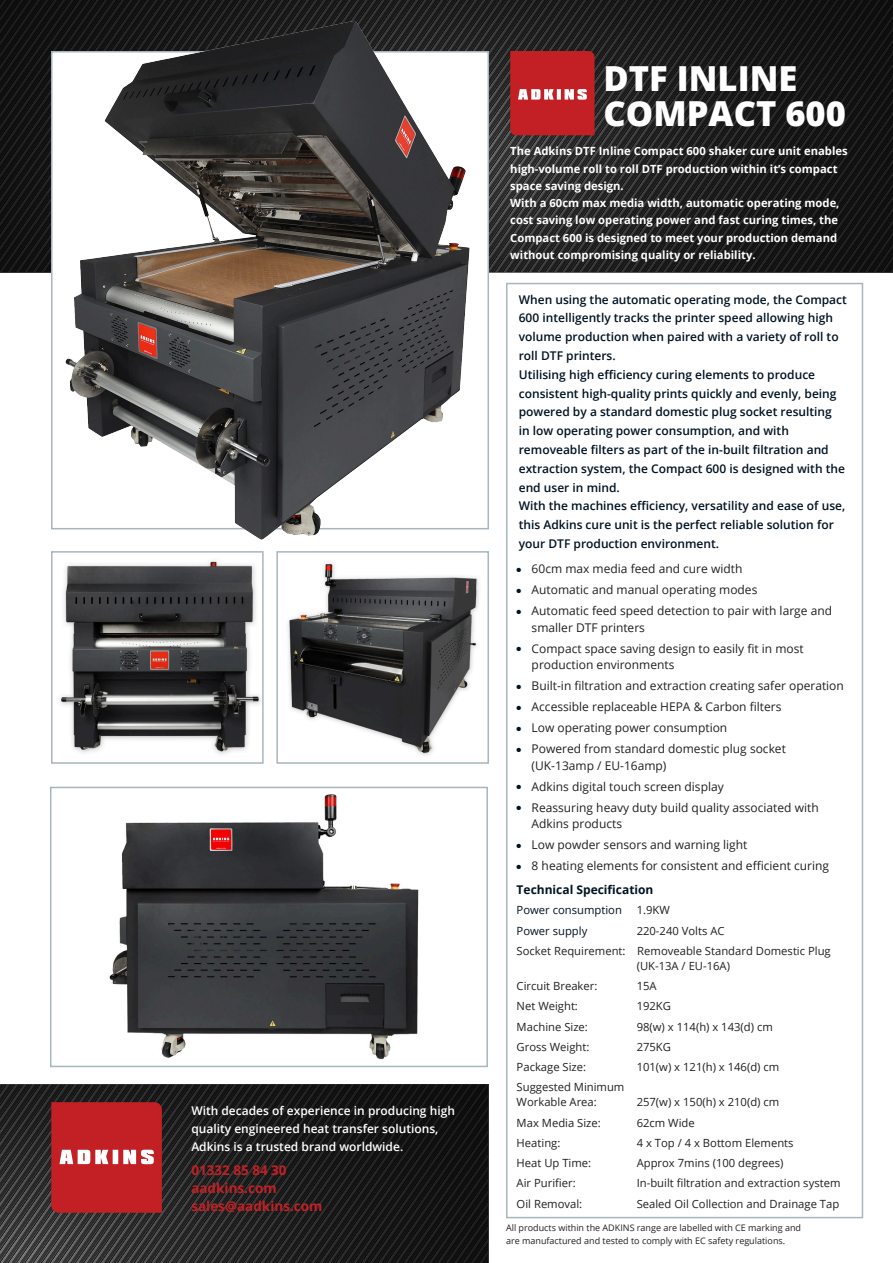
<style>
.page{position:relative;width:893px;height:1263px;background:#fff}
.page>*{position:absolute;margin:0;border:0;box-sizing:border-box;transform-origin:0 0}
.t1{font:800 34.5px/34.5px "Open Sans";color:#fff}
.t2{font:700 13.5px "Open Sans";color:#c32025}
.t3{font:600 12px/18.8px "Open Sans";color:#001322}
.t4{font:12px/16.5px "Open Sans";color:#231f20}
.t5{font:600 12px "Open Sans";color:#fff}
.t6{font:700 12px "Open Sans";color:#001322}
.t7{font:11.25px/15px "Open Sans";color:#231f20}
.t8{font:700 11.25px/17.2px "Open Sans";color:#fff}
.t9{font:11.25px "Open Sans";color:#001322}
.t10{font:9px "Open Sans";color:#231f20}
.s1{color:#001322}
</style>
<div class="page">
<svg style="left:0;top:0;width:893px;height:272px;background:#1e1e1e"></svg>
<img style="left:59px;top:560px;width:202px;height:194px">
<div style="left:51px;top:551px;width:213px;height:213px;border:2px solid #a7b6be"></div>
<img style="left:288px;top:562px;width:191px;height:194px">
<div style="left:276px;top:551px;width:213px;height:213px;border:2px solid #a7b6be"></div>
<div style="left:506px;top:283px;width:357px;height:935px;border:2px solid #a7b6be"></div>
<svg style="left:0;top:1084px;width:489px;height:179px;background:#382323"></svg>
<svg style="left:510px;top:51px;width:84px;height:84px;background:#c62e33"></svg>
<img style="left:109px;top:794px;width:310px;height:266px">
<div style="left:50px;top:787px;width:438px;height:280px;border:2px solid #a7b6be"></div>
<img style="left:18px;top:12px;width:491px;height:537px">
<p class="t5" style="left:191px;top:1102px;width:265px">With decades of experience in producing high</p>
<p class="t5" style="left:191px;top:1120px;width:249px">quality engineered heat transfer solutions,</p>
<p class="t5" style="left:191px;top:1138px;width:213px">Adkins is a trusted brand worldwide.</p>
<p class="t2" style="left:191px;top:1161px;width:97px">01332 85 84 30</p>
<p class="t2" style="left:191px;top:1179px;width:87px">aadkins.com</p>
<p class="t2" style="left:191px;top:1197px;width:133px">sales@aadkins.com</p>
<p class="t1" style="left:604px;top:60px;width:244px">DTF INLINE<br>COMPACT 600</p>
<p class="t8" style="left:510px;top:142px;width:339px">The Adkins DTF Inline Compact 600 shaker cure unit enables high-volume roll to roll DTF production within it’s compact space saving design.</p>
<p class="t8" style="left:510px;top:194px;width:331px">With a 60cm max media width, automatic operating mode, cost saving low operating power and fast curing times, the Compact 600 is designed to meet your production demand without compromising quality or reliability.</p>
<p class="t3" style="left:519px;top:290px;width:330px">When using the automatic operating mode, the Compact<br>600 intelligently tracks the printer speed allowing high</p>
<p class="t3" style="left:519px;top:327px;width:321px">volume production when paired with a variety of roll to roll DTF printers.</p>
<p class="t3" style="left:519px;top:365px;width:319px">Utilising high efficiency curing elements to produce consistent high-quality prints quickly and evenly, being powered by a standard domestic plug socket resulting</p>
<p class="t3" style="left:519px;top:421px;width:272px">in low operating power consumption, and with</p>
<p class="t3" style="left:519px;top:440px;width:328px">removeable filters as part of the in-built filtration and extraction system, the Compact 600 is designed with the end user in mind.</p>
<p class="t3" style="left:519px;top:496px;width:328px">With the machines efficiency, versatility and ease of use, this Adkins cure unit is the perfect reliable solution for your DTF production environment.</p>
<p class="t4" style="left:517px;top:560px;width:227px"><span class="s1">●</span> 60cm max media feed and cure width</p>
<p class="t4" style="left:517px;top:581px;width:242px"><span class="s1">●</span> Automatic and manual operating modes</p>
<p class="t4" style="left:532px;top:602px;width:302px;text-indent:-15px"><span class="s1">●</span> Automatic feed speed detection to pair with large and smaller DTF printers</p>
<p class="t4" style="left:517px;top:640px;width:289px"><span class="s1">●</span> Compact space saving design to easily fit in most</p>
<p class="t4" style="left:532px;top:656px;width:144px">production environments</p>
<p class="t4" style="left:517px;top:677px;width:329px"><span class="s1">●</span> Built-in filtration and extraction creating safer operation</p>
<p class="t4" style="left:517px;top:698px;width:266px"><span class="s1">●</span> Accessible replaceable HEPA &amp; Carbon filters</p>
<p class="t4" style="left:517px;top:719px;width:212px"><span class="s1">●</span> Low operating power consumption</p>
<p class="t4" style="left:517px;top:740px;width:271px"><span class="s1">●</span> Powered from standard domestic plug socket</p>
<p class="t4" style="left:532px;top:757px;width:136px">(UK-13amp / EU-16amp)</p>
<p class="t4" style="left:517px;top:778px;width:209px"><span class="s1">●</span> Adkins digital touch screen display</p>
<p class="t4" style="left:517px;top:799px;width:304px"><span class="s1">●</span> Reassuring heavy duty build quality associated with</p>
<p class="t4" style="left:532px;top:815px;width:92px">Adkins products</p>
<p class="t4" style="left:517px;top:836px;width:232px"><span class="s1">●</span> Low powder sensors and warning light</p>
<p class="t4" style="left:517px;top:857px;width:314px"><span class="s1">●</span> 8 heating elements for consistent and efficient curing</p>
<p class="t6" style="left:517px;top:881px;width:138px">Technical Specification</p>
<p class="t9" style="left:517px;top:902px;width:107px">Power consumption</p>
<p class="t7" style="left:637px;top:902px;width:35px">1.9KW</p>
<p class="t9" style="left:517px;top:923px;width:72px">Power supply</p>
<p class="t7" style="left:637px;top:923px;width:89px">220-240 Volts AC</p>
<p class="t7" style="left:637px;top:943px;width:196px;text-indent:-120px">Socket Requirement: Removeable Standard Domestic Plug (UK-13A / EU-16A)</p>
<p class="t7" style="left:517px;top:978px;width:82px">Circuit Breaker:</p>
<p class="t7" style="left:637px;top:978px;width:21px">15A</p>
<p class="t7" style="left:517px;top:998px;width:63px">Net Weight:</p>
<p class="t7" style="left:637px;top:998px;width:36px">192KG</p>
<p class="t7" style="left:517px;top:1019px;width:73px">Machine Size:</p>
<p class="t7" style="left:637px;top:1019px;width:138px">98(w) x 114(h) x 143(d) cm</p>
<p class="t7" style="left:517px;top:1039px;width:74px">Gross Weight:</p>
<p class="t7" style="left:637px;top:1039px;width:36px">275KG</p>
<p class="t7" style="left:517px;top:1059px;width:71px">Package Size:</p>
<p class="t7" style="left:637px;top:1059px;width:144px">101(w) x 121(h) x 146(d) cm</p>
<p class="t7" style="left:517px;top:1079px;width:109px">Suggested Minimum</p>
<p class="t7" style="left:517px;top:1094px;width:82px">Workable Area:</p>
<p class="t7" style="left:637px;top:1094px;width:144px">257(w) x 150(h) x 210(d) cm</p>
<p class="t7" style="left:517px;top:1115px;width:86px">Max Media Size:</p>
<p class="t7" style="left:637px;top:1115px;width:60px">62cm Wide</p>
<p class="t7" style="left:517px;top:1135px;width:45px">Heating:</p>
<p class="t7" style="left:637px;top:1135px;width:158px">4 x Top / 4 x Bottom Elements</p>
<p class="t7" style="left:517px;top:1155px;width:76px">Heat Up Time:</p>
<p class="t7" style="left:637px;top:1155px;width:148px">Approx 7mins (100 degrees)</p>
<p class="t7" style="left:517px;top:1175px;width:61px">Air Purifier:</p>
<p class="t7" style="left:637px;top:1175px;width:205px">In-built filtration and extraction system</p>
<p class="t7" style="left:517px;top:1196px;width:67px">Oil Removal:</p>
<p class="t7" style="left:637px;top:1196px;width:204px">Sealed Oil Collection and Drainage Tap</p>
<p class="t10" style="left:506px;top:1221px;width:297px">All products within the ADKINS range are labelled with CE marking and</p>
<p class="t10" style="left:506px;top:1234px;width:281px">are manufactured and tested to comply with EC safety regulations.</p>
</div>
